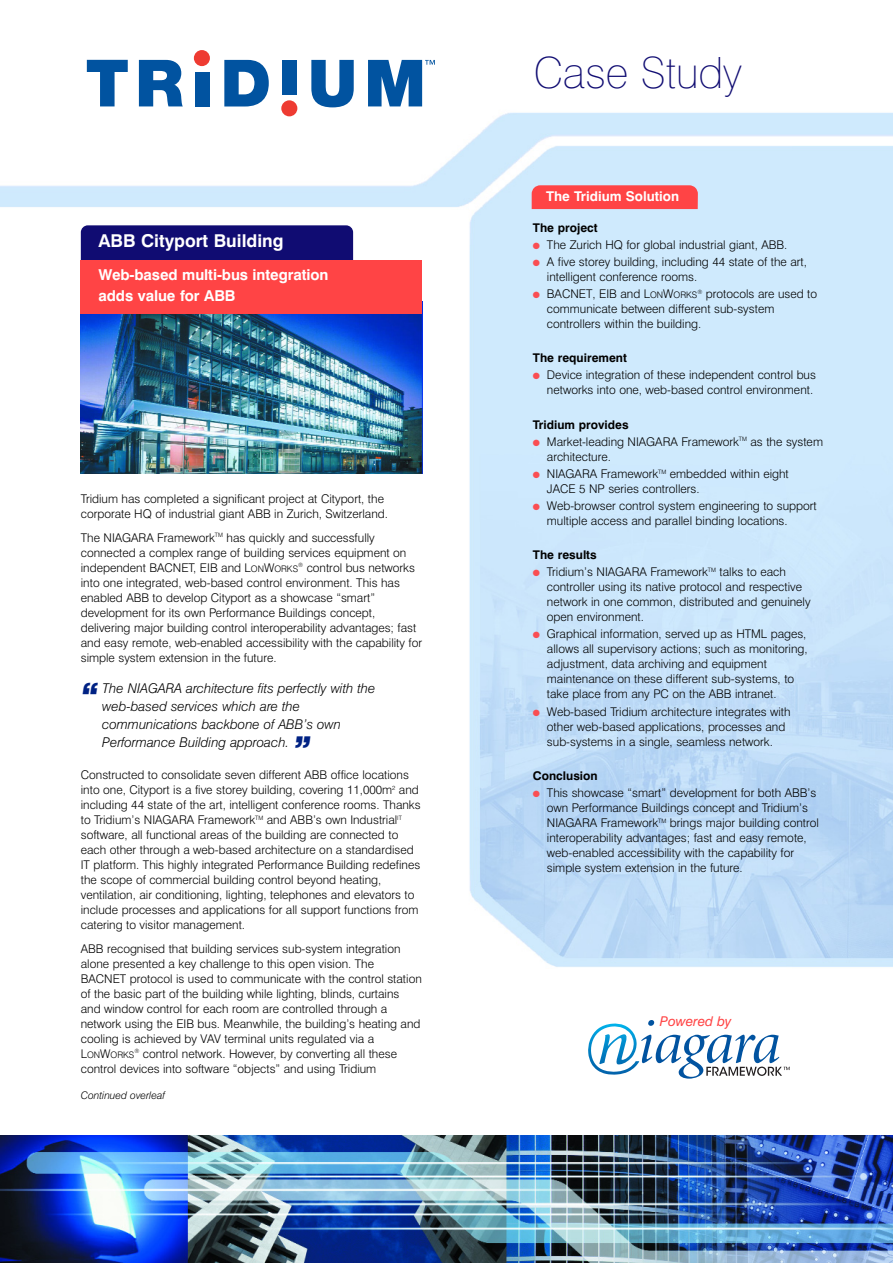
<style>
.page{position:relative;width:893px;height:1263px;background:#fff}
.page>*{position:absolute;margin:0;border:0;box-sizing:border-box;transform-origin:0 0}
.t1{font:100 43.2px "Swiss 721 BT";color:#100c72}
.t2{font:italic 900 31.5px "Swiss 721 BT";color:#002284}
.t3{font:700 17.7px "Swiss 721 BT";color:#fff}
.t4{font:700 15px/20.9px "Swiss 721 BT";letter-spacing:-.005em;color:#fff}
.t5{font:italic 300 13.5px/18px "Swiss 721 BT";color:#000}
.t6{font:700 13.5px "Swiss 721 BT";color:#fff}
.t7{font:italic 13.5px "Swiss 721 BT";color:#ff4445}
.t8{font:300 12px/15px "Swiss 721 BT";color:#000}
.t9{font:700 12px "Swiss 721 BT";color:#000}
.t10{font:italic 300 10.5px "Swiss 721 BT";color:#000}
.t11{font:300 9px "Swiss 721 BT";color:#000}
.s1{font-size:9px}
.s2{font-size:12px}
.s3{color:#fa4e53}
</style>
<div class="page">
<img style="left:0;top:99px;width:892px;height:868px">
<img style="left:81px;top:314px;width:341px;height:160px">
<div style="left:81px;top:225px;width:272px;height:71px;background:#100c72;border-radius:7px"></div>
<div style="left:81px;top:260px;width:341px;height:54px;background:#ff4445"></div>
<img style="left:0;top:1135px;width:892px;height:128px">
<svg style="left:87px;top:60px;width:41px;height:46px"></svg>
<svg style="left:139px;top:60px;width:44px;height:46px"></svg>
<div style="left:195px;top:72px;width:14px;height:34px;background:#0153a0"></div>
<svg style="left:224px;top:60px;width:45px;height:46px"></svg>
<div style="left:282px;top:60px;width:14px;height:34px;background:#0153a0"></div>
<svg style="left:311px;top:60px;width:43px;height:47px"></svg>
<div style="left:194px;top:50px;width:16px;height:16px;background:#ee3b32;border-radius:50%"></div>
<div style="left:281px;top:100px;width:16px;height:16px;background:#ee3b32;border-radius:50%"></div>
<svg style="left:368px;top:60px;width:67px;height:46px"></svg>
<svg style="left:588px;top:1020px;width:201px;height:59px"></svg>
<div style="left:531px;top:185px;width:166px;height:24px;background:#ff4445"></div>
<h3 class="t3" style="left:98px;top:234px;width:187px">ABB Cityport Building</h3>
<p class="t4" style="left:98px;top:265px;width:231px">Web-based multi-bus integration adds value for ABB</p>
<p class="t8" style="left:81px;top:493px;width:309px">Tridium has completed a significant project at Cityport, the corporate HQ of industrial giant ABB in Zurich, Switzerland.</p>
<p class="t8" style="left:81px;top:531px;width:343px">The NIAGARA Framework<sup>TM</sup> has quickly and successfully connected a complex range of building services equipment on independent BACNET, EIB and L<span class="s1">ON</span>W<span class="s1">ORKS</span><sup>®</sup> control bus networks into one integrated, web-based control environment. This has enabled ABB to develop Cityport as a showcase “smart” development for its own Performance Buildings concept, delivering major building control interoperability advantages; fast and easy remote, web-enabled accessibility with the capability for simple system extension in the future.</p>
<h2 class="t2" style="left:81px;top:683px;width:19px">“</h2>
<p class="t5" style="left:102px;top:680px;width:275px">The NIAGARA architecture fits perfectly with the web-based services which are the communications backbone of ABB’s own Performance Building approach.</p>
<h2 class="t2" style="left:293px;top:736px;width:19px">”</h2>
<p class="t8" style="left:81px;top:769px;width:341px">Constructed to consolidate seven different ABB office locations into one, Cityport is a five storey building, covering 11,000m<sup>2</sup> and including 44 state of the art, intelligent conference rooms. Thanks to Tridium’s NIAGARA Framework<sup>TM</sup> and ABB’s own Industrial<sup>IT </sup>software, all functional areas of the building are connected to each other through a web-based architecture on a standardised IT platform. This highly integrated Performance Building redefines the scope of commercial building control beyond heating, ventilation, air conditioning, lighting, telephones and elevators to include processes and applications for all support functions from catering to visitor management.</p>
<p class="t8" style="left:81px;top:942px;width:342px">ABB recognised that building services sub-system integration alone presented a key challenge to this open vision. The BACNET protocol is used to communicate with the control station of the basic part of the building while lighting, blinds, curtains and window control for each room are controlled through a network using the EIB bus. Meanwhile, the building’s heating and cooling is achieved by VAV terminal units regulated via a</p>
<p class="t11" style="left:81px;top:1051px;width:55px"><span class="s2">L</span>ON<span class="s2">W</span>ORKS</p>
<p class="t8" style="left:81px;top:1047px;width:318px;text-indent:54px"><sup>®</sup> control network. However, by converting all these control devices into software “objects” and using Tridium</p>
<p class="t10" style="left:81px;top:1091px;width:86px">Continued overleaf</p>
<h1 class="t1" style="left:534px;top:56px;width:210px">Case Study</h1>
<p class="t6" style="left:546px;top:191px;width:135px">The Tridium Solution</p>
<p class="t9" style="left:533px;top:223px;width:66px">The project</p>
<p class="t8" style="left:533px;top:238px;width:256px"><span class="s3">●</span> The Zurich HQ for global industrial giant, ABB.</p>
<p class="t8" style="left:547px;top:255px;width:261px;text-indent:-14px"><span class="s3">●</span> A five storey building, including 44 state of the art, intelligent conference rooms.</p>
<p class="t8" style="left:547px;top:287px;width:272px;text-indent:-14px"><span class="s3">●</span> BACNET, EIB and L<span class="s1">ON</span>W<span class="s1">ORKS</span><sup>®</sup> protocols are used to communicate between different sub-system controllers within the building.</p>
<p class="t9" style="left:533px;top:353px;width:95px">The requirement</p>
<p class="t8" style="left:533px;top:369px;width:285px;text-align:right"><span class="s3">●</span> Device integration of these independent control bus networks into one, web-based control environment.</p>
<p class="t9" style="left:533px;top:420px;width:97px">Tridium provides</p>
<p class="t8" style="left:547px;top:435px;width:277px;text-indent:-14px"><span class="s3">●</span> Market-leading NIAGARA Framework<sup>TM</sup> as the system architecture.</p>
<p class="t8" style="left:547px;top:467px;width:243px;text-indent:-14px"><span class="s3">●</span> NIAGARA Framework<sup>TM</sup> embedded within eight<br>JACE 5 NP series controllers.</p>
<p class="t8" style="left:547px;top:499px;width:271px;text-indent:-14px"><span class="s3">●</span> Web-browser control system engineering to support multiple access and parallel binding locations.</p>
<p class="t9" style="left:533px;top:550px;width:65px">The results</p>
<p class="t8" style="left:547px;top:566px;width:265px;text-indent:-14px"><span class="s3">●</span> Tridium’s NIAGARA Framework<sup>TM</sup> talks to each controller using its native protocol and respective network in one common, distributed and genuinely open environment.</p>
<p class="t8" style="left:547px;top:628px;width:262px;text-indent:-14px"><span class="s3">●</span> Graphical information, served up as HTML pages, allows all supervisory actions; such as monitoring, adjustment, data archiving and equipment maintenance on these different sub-systems, to take place from any PC on the ABB intranet.</p>
<p class="t8" style="left:547px;top:705px;width:245px;text-indent:-14px"><span class="s3">●</span> Web-based Tridium architecture integrates with other web-based applications, processes and sub-systems in a single, seamless network.</p>
<p class="t9" style="left:533px;top:771px;width:66px">Conclusion</p>
<p class="t8" style="left:547px;top:786px;width:273px;text-indent:-14px"><span class="s3">●</span> This showcase “smart” development for both ABB’s own Performance Buildings concept and Tridium’s NIAGARA Framework<sup>TM</sup> brings major building control interoperability advantages; fast and easy remote, web-enabled accessibility with the capability for simple system extension in the future.</p>
<p class="t7" style="left:659px;top:1016px;width:73px">Powered by</p>
</div>
